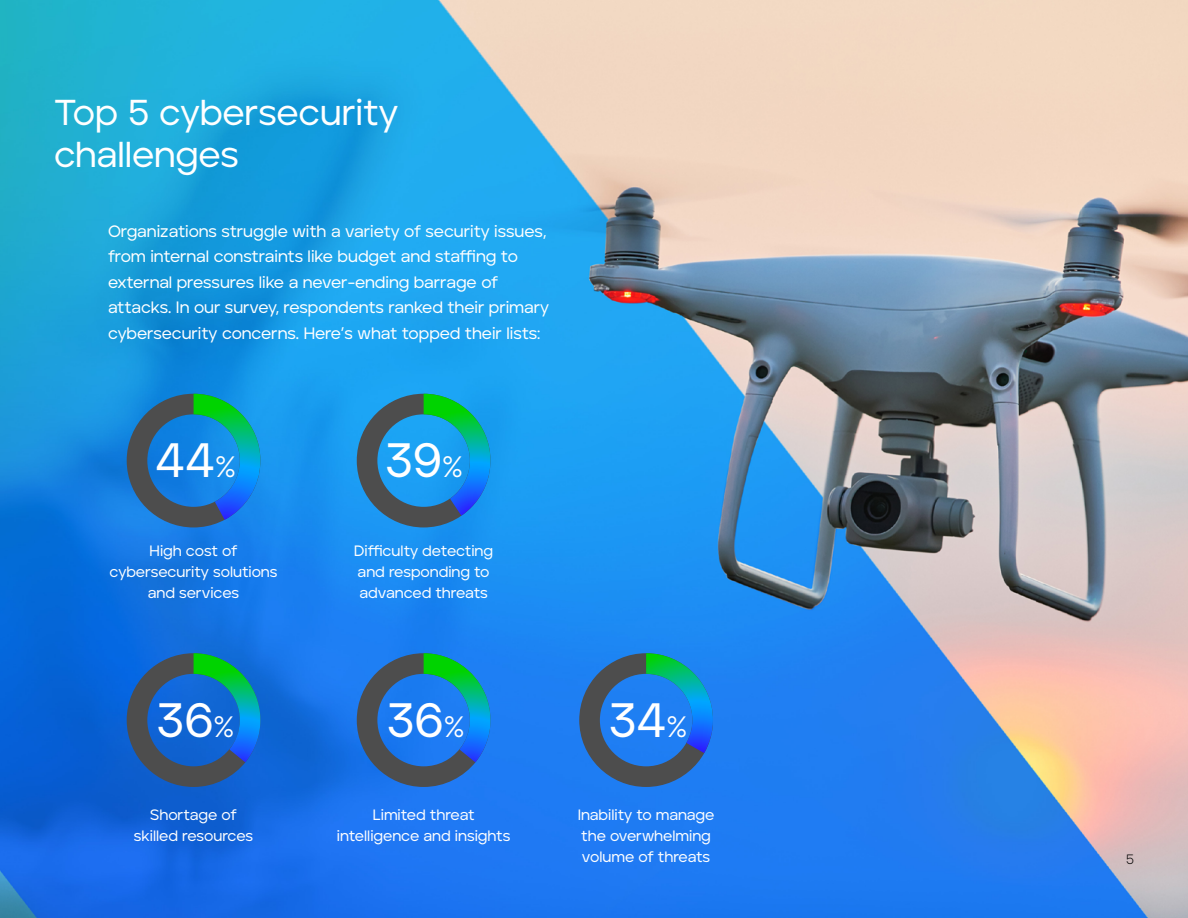
<style>
.page{position:relative;width:1188px;height:918px;background:#fff}
.page>*{position:absolute;margin:0;border:0;box-sizing:border-box;transform-origin:0 0}
.t1{font:500 48.15px "Aventa";color:#fff}
.t2{font:500 36px/42px "Aventa";letter-spacing:-.005em;color:#fff}
.t3{font:500 16.5px/25.5px "Aventa";letter-spacing:-.005em;color:#fff}
.t4{font:500 15px/21px "Aventa";color:#fff;text-align:center}
.t5{font:13.5px "Aventa Variable";color:#000}
.s1{font-size:29.4px}
</style>
<div class="page">
<img style="left:0;top:0;width:1188px;height:918px">
<svg style="left:127px;top:653px;width:133px;height:134px;background:#1d69a5"></svg>
<svg style="left:579px;top:653px;width:134px;height:134px;background:#2875bc"></svg>
<svg style="left:357px;top:653px;width:134px;height:134px;background:#2575b5"></svg>
<svg style="left:127px;top:394px;width:133px;height:133px;background:#1f7db2"></svg>
<svg style="left:357px;top:394px;width:134px;height:133px;background:#238bb9"></svg>
<h2 class="t2" style="left:54px;top:91px;width:346px">Top 5 cybersecurity challenges</h2>
<p class="t3" style="left:108px;top:218px;width:443px">Organizations struggle with a variety of security issues, from internal constraints like budget and staffing to external pressures like a never-ending barrage of attacks. In our survey, respondents ranked their primary cybersecurity concerns. Here’s what topped their lists:</p>
<h1 class="t1" style="left:155px;top:431px;width:82px">44<span class="s1">%</span></h1>
<p class="t4" style="left:110px;top:540px;width:170px">High cost of cybersecurity solutions and services</p>
<h1 class="t1" style="left:385px;top:431px;width:79px">39<span class="s1">%</span></h1>
<p class="t4" style="left:354px;top:540px;width:140px;text-align:left">Difficulty detecting and responding to advanced threats</p>
<h1 class="t1" style="left:157px;top:690px;width:79px">36<span class="s1">%</span></h1>
<p class="t4" style="left:134px;top:804px;width:121px">Shortage of skilled resources</p>
<h1 class="t1" style="left:387px;top:690px;width:79px">36<span class="s1">%</span></h1>
<p class="t4" style="left:337px;top:804px;width:175px">Limited threat intelligence and insights</p>
<h1 class="t1" style="left:609px;top:690px;width:80px">34<span class="s1">%</span></h1>
<p class="t4" style="left:578px;top:804px;width:138px;text-align:left">Inability to manage the overwhelming volume of threats</p>
<p class="t5" style="left:1126px;top:851px;width:9px">5</p>
</div>
